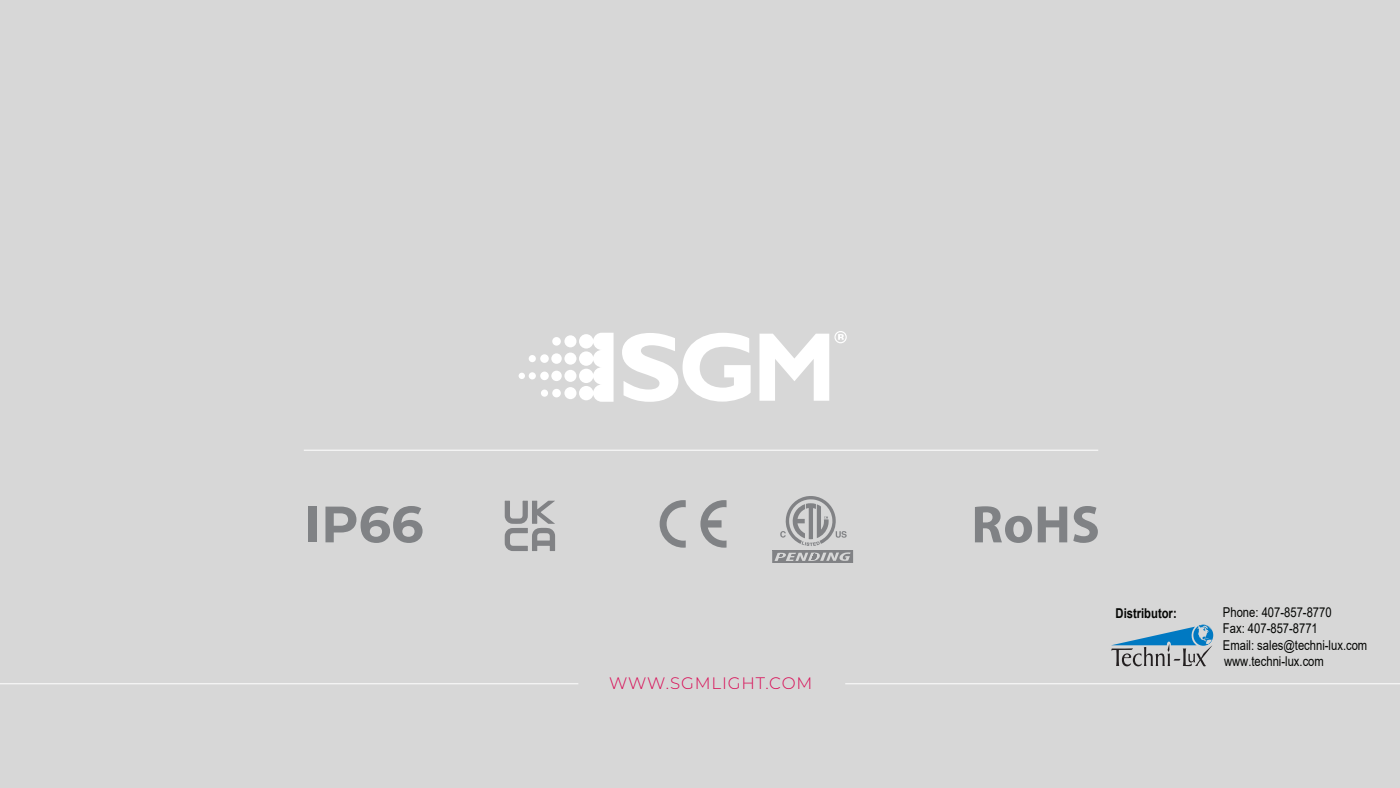
<style>
.page{position:relative;width:1400px;height:788px;background:#d7d7d7}
.page>*{position:absolute;margin:0;border:0;box-sizing:border-box;transform-origin:0 0}
.t1{font:300 16.62px "Montserrat";letter-spacing:.05em;color:#d70d56}
.t2{font:13.56px/15.5px "Arial";color:#040503;scale:.83 1}
.t3{font:700 13.56px "Arial";color:#040503;scale:.83 1}
</style>
<div class="page">
<svg style="left:660px;top:500px;width:26px;height:47px"></svg>
<svg style="left:700px;top:500px;width:27px;height:47px"></svg>
<svg style="left:772px;top:496px;width:81px;height:67px"></svg>
<div style="left:309px;top:506px;width:8px;height:36px;background:#808285"></div>
<svg style="left:325px;top:506px;width:98px;height:37px"></svg>
<svg style="left:975px;top:506px;width:57px;height:37px"></svg>
<svg style="left:1038px;top:506px;width:29px;height:36px"></svg>
<svg style="left:1073px;top:506px;width:25px;height:37px"></svg>
<svg style="left:622px;top:333px;width:129px;height:69px"></svg>
<div style="left:564px;top:352px;width:12px;height:12px;background:#fff;border-radius:50%"></div>
<div style="left:564px;top:335px;width:12px;height:12px;background:#fff;border-radius:50%"></div>
<div style="left:564px;top:370px;width:12px;height:12px;background:#fff;border-radius:50%"></div>
<div style="left:564px;top:387px;width:12px;height:12px;background:#fff;border-radius:50%"></div>
<div style="left:551px;top:353px;width:11px;height:11px;background:#fff;border-radius:50%"></div>
<div style="left:552px;top:337px;width:9px;height:8px;background:#fff;border-radius:50%"></div>
<div style="left:552px;top:389px;width:9px;height:8px;background:#fff;border-radius:50%"></div>
<div style="left:551px;top:370px;width:11px;height:11px;background:#fff;border-radius:50%"></div>
<div style="left:529px;top:355px;width:7px;height:7px;background:#fff;border-radius:50%"></div>
<div style="left:529px;top:372px;width:7px;height:7px;background:#fff;border-radius:50%"></div>
<div style="left:540px;top:354px;width:9px;height:9px;background:#fff;border-radius:50%"></div>
<div style="left:540px;top:371px;width:9px;height:9px;background:#fff;border-radius:50%"></div>
<div style="left:541px;top:389px;width:7px;height:7px;background:#fff;border-radius:50%"></div>
<div style="left:519px;top:372px;width:6px;height:7px;background:#fff;border-radius:50%"></div>
<svg style="left:579px;top:333px;width:35px;height:69px"></svg>
<svg style="left:759px;top:331px;width:88px;height:69px"></svg>
<svg style="left:505px;top:500px;width:50px;height:51px"></svg>
<hr style="left:304px;top:449px;width:794px;height:1px;background:#fff">
<hr style="left:0;top:683px;width:578px;height:1px;background:#fff">
<hr style="left:845px;top:683px;width:555px;height:1px;background:#fff">
<svg style="left:1111px;top:624px;width:102px;height:42px"></svg>
<p class="t1" style="left:609px;top:671px;width:205px">WWW.SGMLIGHT.COM</p>
<p class="t3" style="left:1116px;top:603px;width:75px">Distributor:</p>
<p class="t2" style="left:1223px;top:604px;width:132px">Phone: 407-857-8770<br>Fax: 407-857-8771</p>
<p class="t2" style="left:1223px;top:637px;width:175px">Email: sales@techni-lux.com</p>
<p class="t2" style="left:1224px;top:653px;width:122px">www.techni-lux.com</p>
</div>
